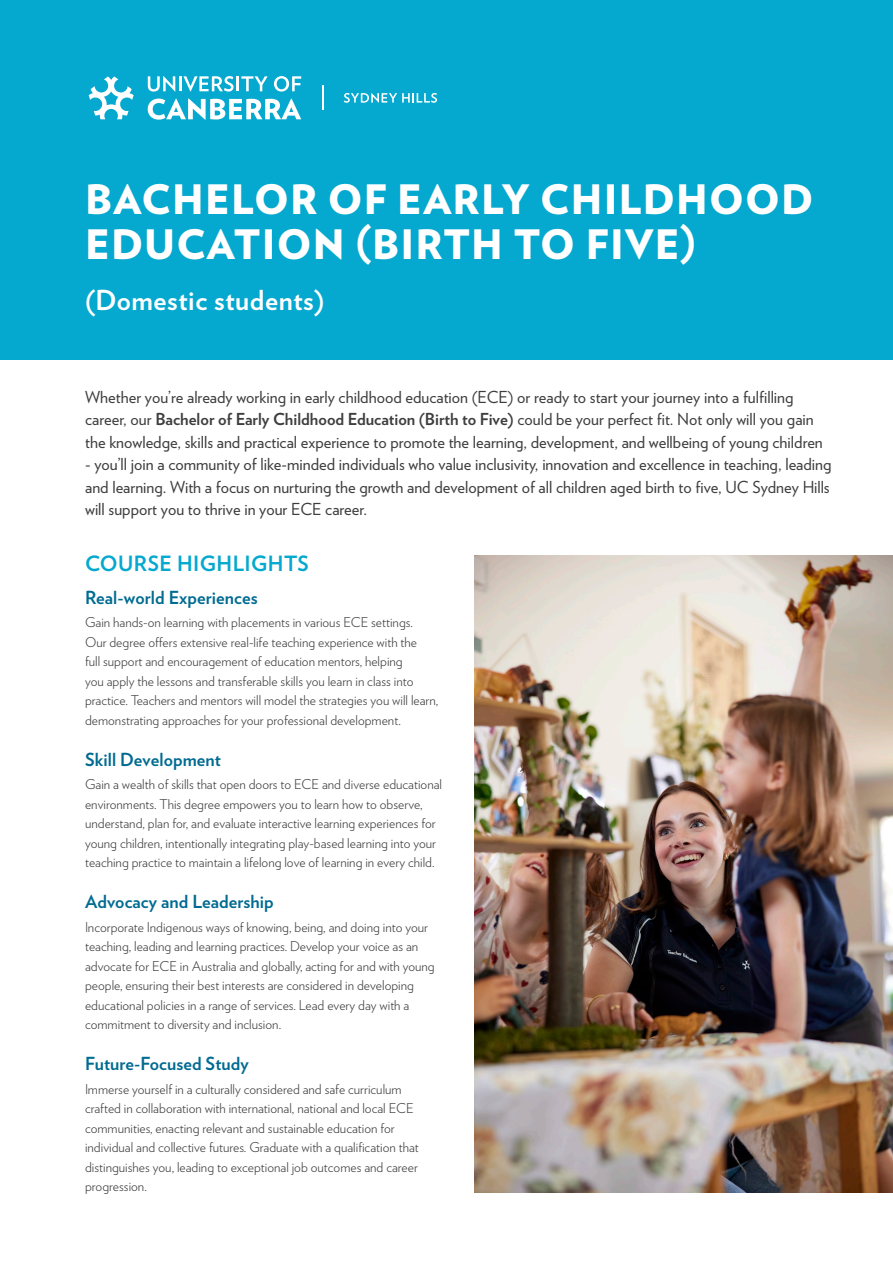
<style>
.page{position:relative;width:893px;height:1263px;background:#fff}
.page>*{position:absolute;margin:0;border:0;box-sizing:border-box;transform-origin:0 0}
.t1{font:900 40.5px/45px "Verlag";letter-spacing:.03em;color:#fff}
.t2{font:700 27.6px "Verlag";letter-spacing:.02em;color:#fff}
.t3{font:700 21px "Verlag";letter-spacing:.02em;color:#05a8ce}
.t4{font:700 18px "Verlag";letter-spacing:.005em;color:#006b91}
.Open_para{font:16.5px/22.5px "Verlag";color:#3e3e3f}
.Body_Text{font:300 13.5px/19.5px "Verlag";color:#3e3e3f}
.s1{font-weight:700}
</style>
<div class="page">
<div style="left:0;top:0;width:893px;height:359px;background:#05a8ce"></div>
<svg style="left:344px;top:93px;width:93px;height:10px"></svg>
<hr style="left:322px;top:85px;width:2px;height:25px;background:#fff">
<svg style="left:148px;top:76px;width:86px;height:16px"></svg>
<hr style="left:236px;top:76px;width:3px;height:15px;background:#fff">
<svg style="left:241px;top:76px;width:27px;height:15px"></svg>
<svg style="left:274px;top:76px;width:27px;height:16px"></svg>
<svg style="left:148px;top:99px;width:153px;height:21px"></svg>
<svg style="left:89px;top:76px;width:45px;height:43px"></svg>
<img style="left:475px;top:556px;width:418px;height:636px">
<h1 class="t1" style="left:85px;top:175px;width:730px">BACHELOR OF EARLY CHILDHOOD<br>EDUCATION (BIRTH TO FIVE)</h1>
<h1 class="t2" style="left:85px;top:279px;width:241px">(Domestic students)</h1>
<p class="Open_para" style="left:85px;top:385px;width:739px">Whether you’re already working in early childhood education (ECE) or ready to start your journey into a fulfilling career, our <span class="s1">Bachelor of Early Childhood Education (Birth to Five)</span> could be your perfect fit. Not only will you gain the knowledge, skills and practical experience to promote the learning, development, and wellbeing of young children</p>
<p class="Open_para" style="left:85px;top:452px;width:748px;text-align:justify">- you’ll join a community of like-minded individuals who value inclusivity, innovation and excellence in teaching, leading and learning. With a focus on nurturing the growth and development of all children aged birth to five, UC Sydney Hills will support you to thrive in your ECE career.</p>
<h2 class="t3" style="left:85px;top:547px;width:225px">COURSE HIGHLIGHTS</h2>
<h3 class="t4" style="left:85px;top:583px;width:174px">Real-world Experiences</h3>
<p class="Body_Text" style="left:85px;top:612px;width:355px">Gain hands-on learning with placements in various ECE settings.<br>Our degree offers extensive real-life teaching experience with the<br>full support and encouragement of education mentors, helping<br>you apply the lessons and transferable skills you learn in class into practice. Teachers and mentors will model the strategies you will learn, demonstrating approaches for your professional development.</p>
<h3 class="t4" style="left:85px;top:745px;width:137px">Skill Development</h3>
<p class="Body_Text" style="left:85px;top:774px;width:359px">Gain a wealth of skills that open doors to ECE and diverse educational environments. This degree empowers you to learn how to observe, understand, plan for, and evaluate interactive learning experiences for young children, intentionally integrating play-based learning into your teaching practice to maintain a lifelong love of learning in every child.</p>
<h3 class="t4" style="left:85px;top:887px;width:190px">Advocacy and Leadership</h3>
<p class="Body_Text" style="left:85px;top:916px;width:351px">Incorporate Indigenous ways of knowing, being, and doing into your teaching, leading and learning practices. Develop your voice as an advocate for ECE in Australia and globally, acting for and with young people, ensuring their best interests are considered in developing educational policies in a range of services. Lead every day with a commitment to diversity and inclusion.</p>
<h3 class="t4" style="left:85px;top:1049px;width:165px">Future-Focused Study</h3>
<p class="Body_Text" style="left:85px;top:1078px;width:335px">Immerse yourself in a culturally considered and safe curriculum crafted in collaboration with international, national and local ECE communities, enacting relevant and sustainable education for individual and collective futures. Graduate with a qualification that distinguishes you, leading to exceptional job outcomes and career progression.</p>
</div>
